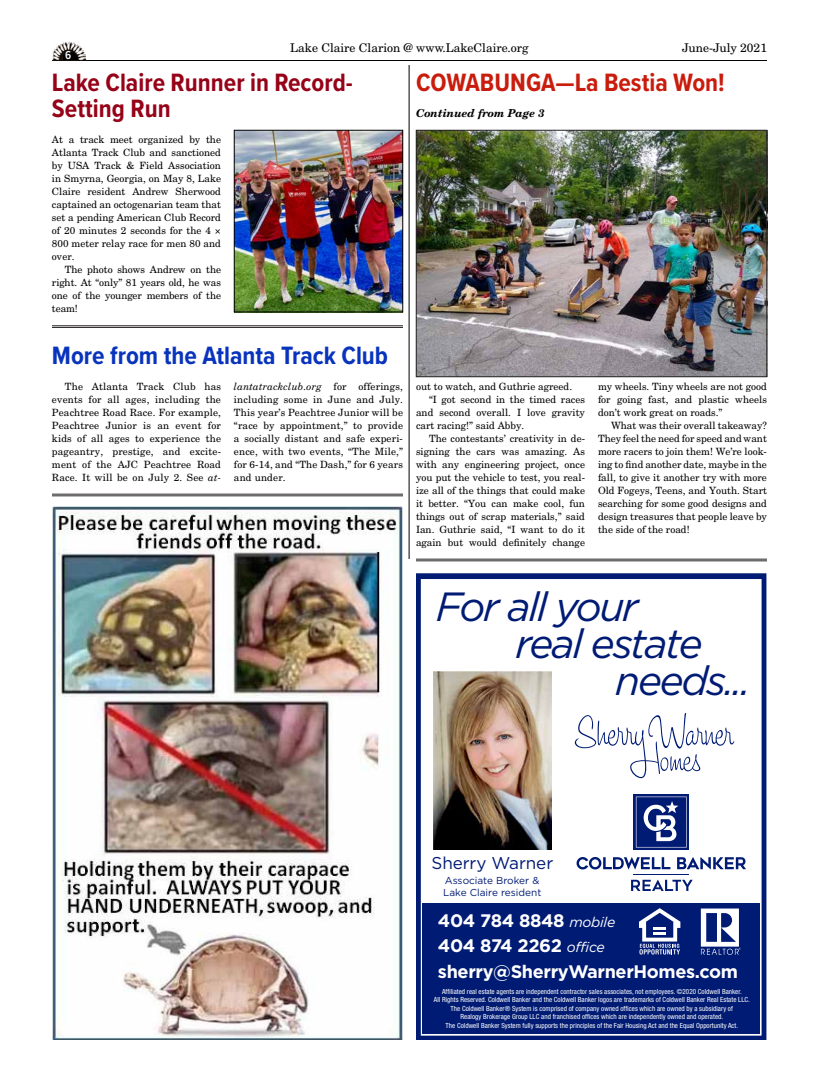
<style>
.page{position:relative;width:819px;height:1080px;background:#fff}
.page>*{position:absolute;margin:0;border:0;box-sizing:border-box;transform-origin:0 0}
.t1{font:italic 40.7px "Gotham";letter-spacing:-.055em;color:#001b74}
.t2{font:700 26px/26px "Proxima Nova Cond";color:#960218}
.t3{font:700 26px "Proxima Nova Cond";color:#0833bd}
.t4{font:700 26px "Proxima Nova Cond";color:#c91c0c}
.t5{font:700 18.1px/25px "Gotham";letter-spacing:-.02em;color:#fff}
.t6{font:17.1px "Gotham";letter-spacing:-.005em;color:#001b74}
.t7{font:12px "New Century Schlbk LT Std";color:#000}
.t8{font:600 12px "Proxima Nova Cond";color:#fff}
.t9{font:italic 700 11px "New Century Schlbk LT Std";color:#000}
.t10{font:10.1px/11.5px "Gotham";color:#001b74}
.t11{font:10px/13px "New Century Schlbk LT Std";color:#000;text-align:justify}
.t12{font:condensed 7px/8.4px "Helvetica Neue LT Std";letter-spacing:.005em;color:#fff;text-align:center}
.s1{font-style:italic}
.s2{font-weight:400;font-style:italic;font-size:14.1px}
</style>
<div class="page">
<hr style="left:52px;top:60px;width:715px;height:1px;background:#000">
<img style="left:52px;top:42px;width:34px;height:18px">
<hr style="left:416px;top:559px;width:351px;height:1px;background:#272324">
<hr style="left:416px;top:561px;width:351px;height:1px;background:#272324">
<hr style="left:52px;top:494px;width:351px;height:1px;background:#272324">
<hr style="left:52px;top:496px;width:351px;height:1px;background:#272324">
<hr style="left:52px;top:326px;width:351px;height:1px;background:#272324">
<hr style="left:52px;top:327px;width:351px;height:1px;background:#272324">
<svg style="left:416px;top:573px;width:350px;height:467px"></svg>
<img style="left:433px;top:671px;width:119px;height:178px">
<svg style="left:575px;top:713px;width:159px;height:65px"></svg>
<svg style="left:631px;top:880px;width:62px;height:11px"></svg>
<hr style="left:633px;top:874px;width:56px;height:1px;background:#001b74">
<svg style="left:677px;top:857px;width:69px;height:12px"></svg>
<svg style="left:577px;top:857px;width:93px;height:12px"></svg>
<svg style="left:633px;top:794px;width:56px;height:56px"></svg>
<svg style="left:636px;top:797px;width:51px;height:51px"></svg>
<div style="left:423px;top:903px;width:337px;height:131px;background:#001b74"></div>
<svg style="left:639px;top:908px;width:41px;height:47px"></svg>
<svg style="left:701px;top:909px;width:40px;height:46px"></svg>
<img style="left:52px;top:507px;width:351px;height:533px">
<img style="left:418px;top:132px;width:347px;height:243px">
<div style="left:416px;top:130px;width:351px;height:247px;border:1px solid #272324"></div>
<img style="left:236px;top:132px;width:165px;height:178px">
<div style="left:234px;top:130px;width:169px;height:182px;border:1px solid #000"></div>
<hr style="left:409px;top:65px;width:1px;height:494px;background:#000">
<p class="t8" style="left:65px;top:47px;width:8px">6</p>
<p class="t7" style="left:290px;top:40px;width:240px">Lake Claire Clarion @ www.LakeClaire.org</p>
<p class="t7" style="left:682px;top:40px;width:86px">June-July 2021</p>
<h2 class="t2" style="left:52px;top:69px;width:302px">Lake Claire Runner in Record-<br>Setting Run</h2>
<p class="t11" style="left:52px;top:133px;width:171px">At a track meet organized by the Atlanta Track Club and sanctioned by USA Track &amp; Field Association in Smyrna, Georgia, on May 8, Lake Claire resident Andrew Sherwood captained an octogenarian team that set a pending American Club Record of 20 minutes 2 seconds for the 4 × 800 meter relay race for men 80 and over.</p>
<p class="t11" style="left:52px;top:263px;width:171px;text-indent:13px">The photo shows Andrew on the right. At “only” 81 years old, he was one of the younger members of the team!</p>
<h2 class="t3" style="left:52px;top:336px;width:338px">More from the Atlanta Track Club</h2>
<p class="t11" style="left:52px;top:380px;width:171px;text-indent:13px">The Atlanta Track Club has events for all ages, including the Peachtree Road Race. For example, Peachtree Junior is an event for kids of all ages to experience the pageantry, prestige, and excite&shy;ment of the AJC Peachtree Road Race. It will be on July 2. See <span class="s1">at-</span></p>
<p class="t11" style="left:234px;top:380px;width:171px"><span class="s1">lantatrackclub.org</span> for offerings, including some in June and July.<br>This year’s Peachtree Junior will be “race by appointment,” to provide a socially distant and safe experi&shy;ence, with two events, “The Mile,” for 6-14, and “The Dash,” for 6 years and under.</p>
<h2 class="t4" style="left:416px;top:63px;width:310px">COWABUNGA—La Bestia Won!</h2>
<p class="t9" style="left:416px;top:106px;width:130px">Continued from Page 3</p>
<p class="t11" style="left:416px;top:380px;width:158px">out to watch, and Guthrie agreed.</p>
<p class="t11" style="left:429px;top:393px;width:157px">“I got second in the timed races</p>
<p class="t11" style="left:416px;top:406px;width:171px">and second overall. I love gravity</p>
<p class="t11" style="left:416px;top:419px;width:110px">cart racing!” said Abby.</p>
<p class="t11" style="left:429px;top:432px;width:157px">The contestants’ creativity in de-</p>
<p class="t11" style="left:416px;top:445px;width:171px">signing the cars was amazing. As</p>
<p class="t11" style="left:416px;top:458px;width:171px">with any engineering project, once</p>
<p class="t11" style="left:416px;top:471px;width:171px">you put the vehicle to test, you real-</p>
<p class="t11" style="left:416px;top:484px;width:171px">ize all of the things that could make</p>
<p class="t11" style="left:416px;top:497px;width:171px">it better. “You can make cool, fun</p>
<p class="t11" style="left:416px;top:510px;width:171px">things out of scrap materials,” said</p>
<p class="t11" style="left:416px;top:523px;width:170px">Ian. Guthrie said, “I want to do it</p>
<p class="t11" style="left:416px;top:536px;width:170px">again but would definitely change</p>
<p class="t11" style="left:598px;top:380px;width:170px">my wheels. Tiny wheels are not good for going fast, and plastic wheels don’t work great on roads.”</p>
<p class="t11" style="left:598px;top:419px;width:171px;text-indent:13px">What was their overall takeaway?<br>They feel the need for speed and want more racers to join them! We’re look&shy;ing to find another date, maybe in the fall, to give it another try with more Old Fogeys, Teens, and Youth. Start searching for some good designs and design treasures that people leave by the side of the road!</p>
<h1 class="t1" style="left:436px;top:584px;width:204px">For all your</h1>
<h1 class="t1" style="left:516px;top:621px;width:189px">real estate</h1>
<h1 class="t1" style="left:615px;top:658px;width:137px">needs...</h1>
<h3 class="t6" style="left:431px;top:854px;width:123px">Sherry Warner</h3>
<p class="t10" style="left:443px;top:875px;width:100px">Associate Broker &amp;<br>Lake Claire resident</p>
<h3 class="t5" style="left:438px;top:907px;width:179px">404 784 8848 <span class="s2">mobile<br></span>404 874 2262 <span class="s2">office</span></h3>
<p class="t12" style="left:434px;top:987px;width:318px">Affiliated real estate agents are independent contractor sales associates, not employees. ©2020 Coldwell Banker.<br>All Rights Reserved. Coldwell Banker and the Coldwell Banker logos are trademarks of Coldwell Banker Real Estate LLC.<br>The Coldwell Banker® System is comprised of company owned offices which are owned by a subsidiary of<br>Realogy Brokerage Group LLC and franchised offices which are independently owned and operated.<br>The Coldwell Banker System fully supports the principles of the Fair Housing Act and the Equal Opportunity Act.</p>
<h3 class="t5" style="left:438px;top:959px;width:301px">sherry@SherryWarnerHomes.com</h3>
</div>
